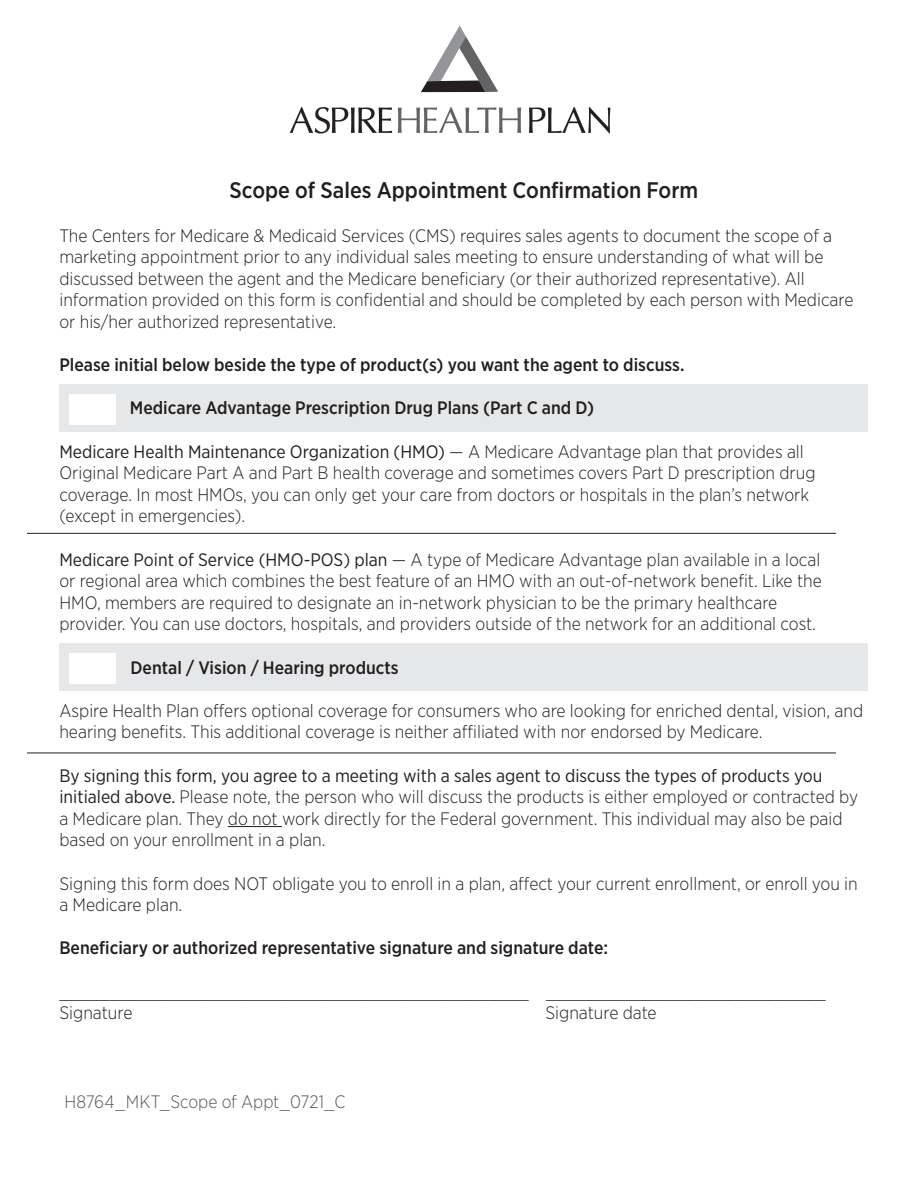
<style>
.page{position:relative;width:918px;height:1188px;background:#fff}
.page>*{position:absolute;margin:0;border:0;box-sizing:border-box;transform-origin:0 0}
.t1{font:500 22.5px "Gotham Narrow";color:#231f20}
.t2{font:300 18px/21.6px "Gotham Narrow";color:#231f20}
.t3{font:500 18px "Gotham Narrow";color:#231f20}
.t4{font:18px "Gotham Narrow";color:#231f20}
.t5{font:300 18px "Gotham Narrow";letter-spacing:-.005em;color:#57585a}
.s1{font-weight:300}
.s2{font-weight:400}
</style>
<div class="page">
<div style="left:60px;top:384px;width:808px;height:48px;background:#e6e7e9"></div>
<div style="left:60px;top:644px;width:808px;height:47px;background:#e6e7e9"></div>
<svg style="left:290px;top:107px;width:102px;height:26px"></svg>
<svg style="left:398px;top:107px;width:123px;height:26px"></svg>
<svg style="left:529px;top:107px;width:81px;height:26px"></svg>
<svg style="left:421px;top:26px;width:77px;height:66px"></svg>
<hr style="left:228px;top:826px;width:54px;height:1px;background:#231f20">
<div style="left:69px;top:394px;width:46px;height:30px;background:#fff"></div>
<div style="left:69px;top:653px;width:46px;height:31px;background:#fff"></div>
<hr style="left:27px;top:753px;width:809px;height:1px;background:#231f20">
<hr style="left:27px;top:533px;width:809px;height:1px;background:#231f20">
<p class="t1" style="left:230px;top:176px;width:470px">Scope of Sales Appointment Confirmation Form</p>
<p class="t2" style="left:59px;top:224px;width:774px">The Centers for Medicare &amp; Medicaid Services (CMS) requires sales agents to document the scope of a</p>
<p class="t2" style="left:59px;top:246px;width:766px">marketing appointment prior to any individual sales meeting to ensure understanding of what will be</p>
<p class="t2" style="left:59px;top:267px;width:796px">discussed between the agent and the Medicare beneficiary (or their authorized representative). All information provided on this form is confidential and should be completed by each person with Medicare or his/her authorized representative.</p>
<p class="t3" style="left:59px;top:353px;width:627px">Please initial below beside the type of product(s) you want the agent to discuss.</p>
<p class="t3" style="left:130px;top:397px;width:466px">Medicare Advantage Prescription Drug Plans (Part C and D)</p>
<p class="t4" style="left:59px;top:440px;width:746px">Medicare Health Maintenance Organization (HMO) <span class="s1">— A Medicare Advantage plan that provides all</span></p>
<p class="t2" style="left:59px;top:462px;width:758px">Original Medicare Part A and Part B health coverage and sometimes covers Part D prescription drug</p>
<p class="t2" style="left:59px;top:483px;width:751px">coverage. In most HMOs, you can only get your care from doctors or hospitals in the plan’s network (except in emergencies).</p>
<p class="t2" style="left:59px;top:548px;width:762px"><span class="s2">Medicare Point of Service (HMO-POS) plan</span> — A type of Medicare Advantage plan available in a local</p>
<p class="t2" style="left:59px;top:570px;width:764px">or regional area which combines the best feature of an HMO with an out-of-network benefit. Like the</p>
<p class="t2" style="left:59px;top:591px;width:719px">HMO, members are required to designate an in-network physician to be the primary healthcare</p>
<p class="t2" style="left:59px;top:613px;width:758px">provider. You can use doctors, hospitals, and providers outside of the network for an additional cost.</p>
<p class="t3" style="left:131px;top:656px;width:270px">Dental / Vision / Hearing products</p>
<p class="t2" style="left:59px;top:699px;width:805px">Aspire Health Plan offers optional coverage for consumers who are looking for enriched dental, vision, and</p>
<p class="t2" style="left:59px;top:721px;width:705px">hearing benefits. This additional coverage is neither affiliated with nor endorsed by Medicare.</p>
<p class="t4" style="left:59px;top:764px;width:765px">By signing this form, you agree to a meeting with a sales agent to discuss the types of products you</p>
<p class="t2" style="left:59px;top:786px;width:800px"><span class="s2">initialed above.</span> Please note, the person who will discuss the products is either employed or contracted by a Medicare plan. They do not work directly for the Federal government. This individual may also be paid based on your enrollment in a plan.</p>
<p class="t2" style="left:59px;top:872px;width:800px">Signing this form does NOT obligate you to enroll in a plan, affect your current enrollment, or enroll you in a Medicare plan.</p>
<p class="t3" style="left:59px;top:937px;width:550px">Beneficiary or authorized representative signature and signature date:</p>
<p class="t2" style="left:59px;top:980px;width:768px">_______________________________________________ ____________________________</p>
<p class="t2" style="left:59px;top:1002px;width:75px">Signature</p>
<p class="t2" style="left:545px;top:1002px;width:113px">Signature date</p>
<p class="t5" style="left:64px;top:1091px;width:283px">H8764_MKT_Scope of Appt_0721_C</p>
</div>
